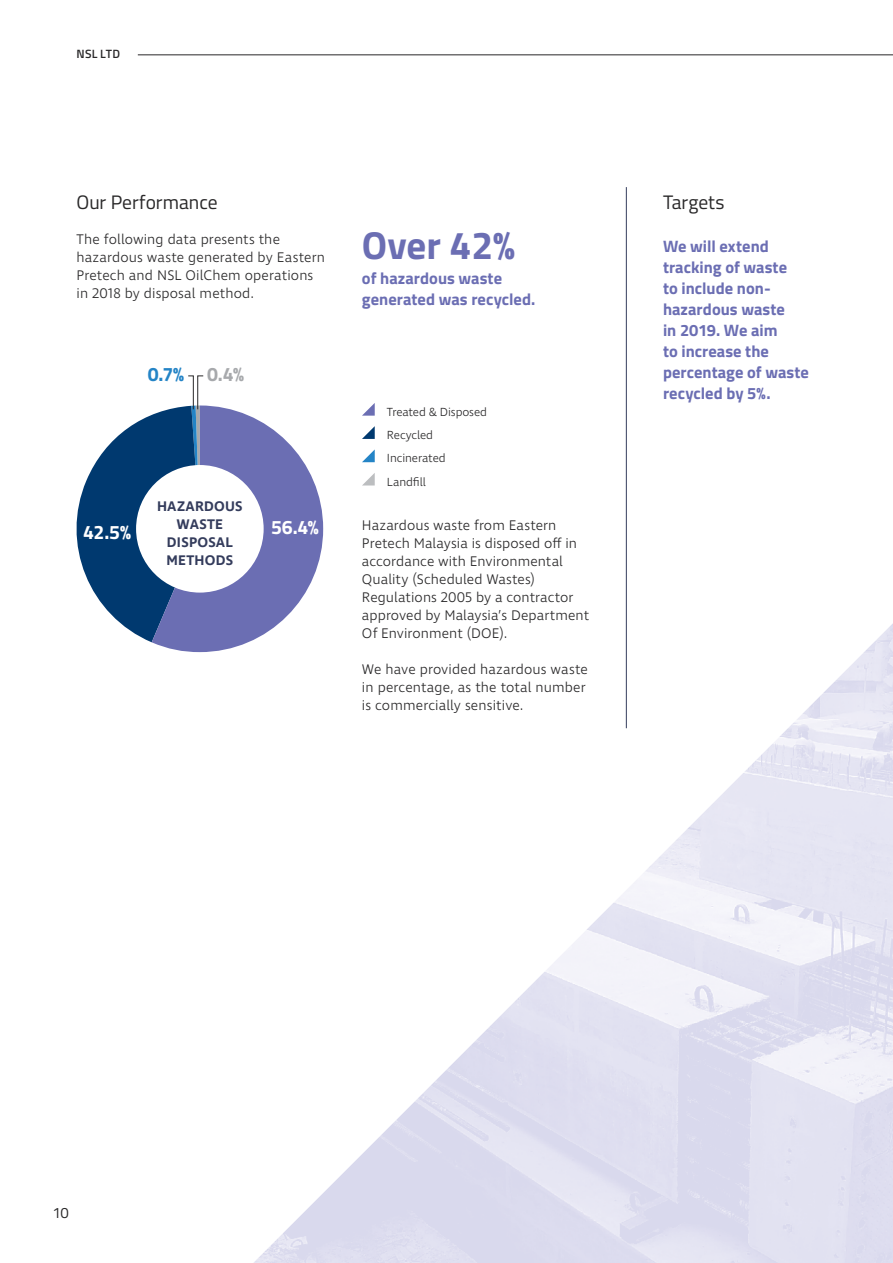
<style>
.page{position:relative;width:893px;height:1263px;background:#fff}
.page>*{position:absolute;margin:0;border:0;box-sizing:border-box;transform-origin:0 0}
.t1{font:700 39px "Titillium Web";color:#6b6eb3}
.t2{font:19.5px "Titillium Web";color:#292829}
.t3{font:700 19.5px "Titillium Web";color:#fff}
.t4{font:700 19.5px "Titillium Web";color:#2484c6}
.t5{font:700 16.5px/21px "Titillium Web";color:#6b6eb3}
.t6{font:15px "Titillium Web";color:#292829}
.t7{font:14.25px/18px "Ingra Regular 7";letter-spacing:.005em;color:#292829}
.t8{font:14.25px/18px "Ingra Regular 5";letter-spacing:.015em;color:#343c5c;text-align:center}
.t9{font:12px "Ingra Regular 7";letter-spacing:-.01em;color:#292829}
.t10{font:600 12px "Titillium Web";letter-spacing:.02em;color:#292829}
.s1{color:#a7a9ac}
</style>
<div class="page">
<img style="left:254px;top:623px;width:639px;height:640px">
<svg style="left:362px;top:403px;width:13px;height:13px"></svg>
<svg style="left:362px;top:449px;width:13px;height:13px"></svg>
<svg style="left:362px;top:426px;width:13px;height:13px"></svg>
<svg style="left:363px;top:473px;width:12px;height:12px"></svg>
<hr style="left:626px;top:187px;width:1px;height:541px;background:#343c5c">
<svg style="left:76px;top:375px;width:247px;height:277px"></svg>
<hr style="left:138px;top:55px;width:755px;height:1px;background:#292829">
<p class="t10" style="left:77px;top:45px;width:45px">NSL LTD</p>
<h2 class="t2" style="left:77px;top:188px;width:142px">Our Performance</h2>
<h2 class="t2" style="left:663px;top:188px;width:63px">Targets</h2>
<p class="t7" style="left:77px;top:231px;width:250px">The following data presents the hazardous waste generated by Eastern Pretech and NSL OilChem operations in 2018 by disposal method.</p>
<h2 class="t4" style="left:148px;top:360px;width:98px">0.7% <span class="s1">0.4%</span></h2>
<p class="t8" style="left:157px;top:498px;width:87px">HAZARDOUS<br>WASTE<br>DISPOSAL<br>METHODS</p>
<h2 class="t3" style="left:83px;top:518px;width:49px">42.5%</h2>
<h2 class="t3" style="left:271px;top:513px;width:49px">56.4%</h2>
<h1 class="t1" style="left:362px;top:215px;width:155px">Over 42%</h1>
<p class="t5" style="left:362px;top:267px;width:175px">of hazardous waste generated was recycled.</p>
<p class="t9" style="left:387px;top:404px;width:102px">Treated &amp; Disposed</p>
<p class="t9" style="left:387px;top:451px;width:60px">Incinerated</p>
<p class="t9" style="left:387px;top:427px;width:48px">Recycled</p>
<p class="t9" style="left:387px;top:474px;width:40px">Landfill</p>
<p class="t7" style="left:362px;top:517px;width:229px">Hazardous waste from Eastern<br>Pretech Malaysia is disposed off in accordance with Environmental<br>Quality (Scheduled Wastes)<br>Regulations 2005 by a contractor approved by Malaysia’s Department<br>Of Environment (DOE).</p>
<p class="t7" style="left:362px;top:661px;width:227px">We have provided hazardous waste in percentage, as the total number is commercially sensitive.</p>
<p class="t5" style="left:663px;top:235px;width:147px">We will extend tracking of waste<br>to include non&shy;hazardous waste<br>in 2019. We aim<br>to increase the percentage of waste recycled by 5%.</p>
<p class="t6" style="left:53px;top:1202px;width:18px">10</p>
</div>
